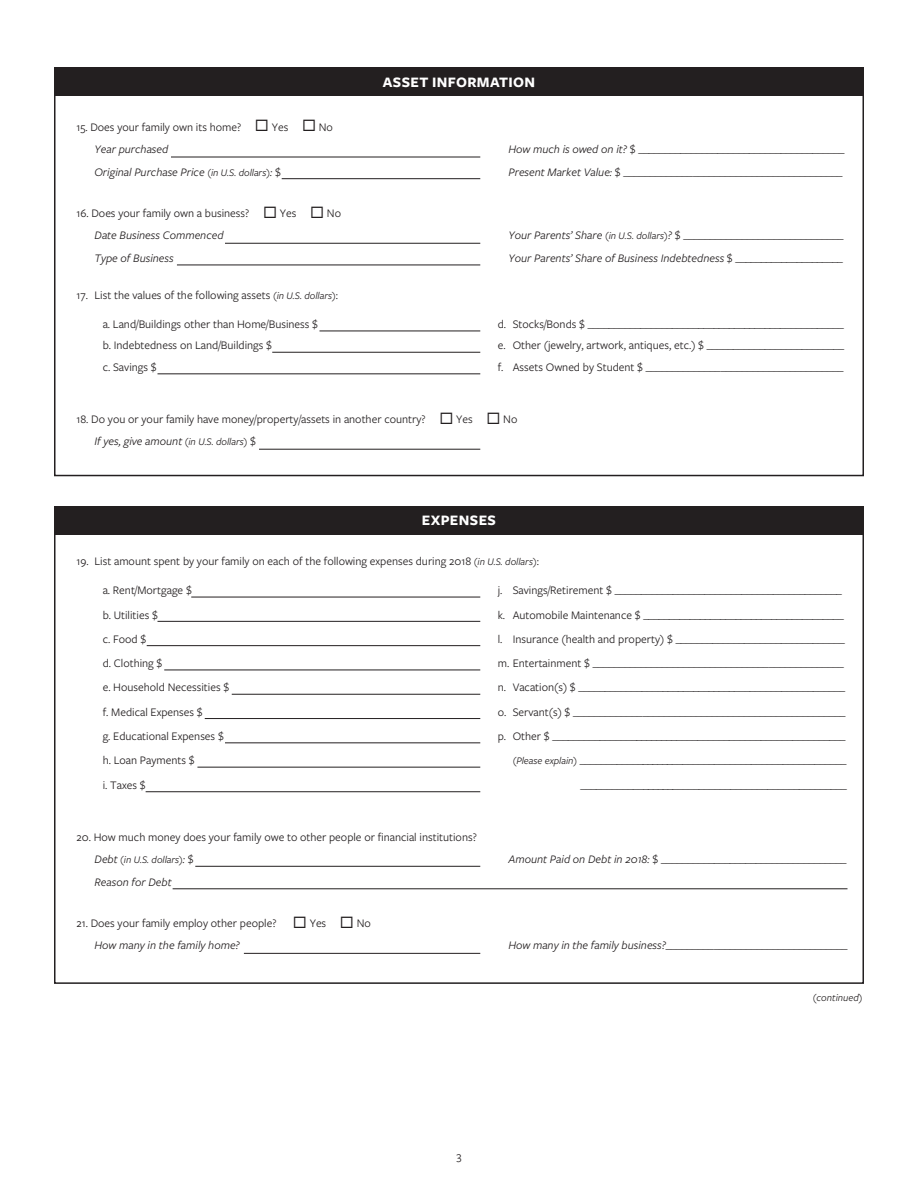
<style>
.page{position:relative;width:918px;height:1188px;background:#fff}
.page>*{position:absolute;margin:0;border:0;box-sizing:border-box;transform-origin:0 0}
.t1{font:700 15px "Freight Sans Pro";letter-spacing:.025em;color:#fff}
.t2{font:12px/22.5px "Freight Sans Pro";color:#231f20}
.t3{font:italic 12px "Freight Sans Pro";color:#231f20}
.t4{font:italic 10.5px "Freight Sans Pro";color:#231f20}
.s1{font-style:italic}
.s2{font-size:10.5px}
.s3{font-style:normal}
.s4{font-style:italic;font-size:10.5px}
.s5{font-size:12px}
.s6{font-style:normal;font-size:12px}
</style>
<div class="page">
<div style="left:54px;top:68px;width:810px;height:28px;background:#231f20"></div>
<hr style="left:171px;top:157px;width:309px;height:1px;background:#231f20">
<hr style="left:282px;top:178px;width:198px;height:1px;background:#231f20">
<hr style="left:225px;top:243px;width:255px;height:1px;background:#231f20">
<hr style="left:177px;top:265px;width:303px;height:1px;background:#231f20">
<hr style="left:320px;top:331px;width:160px;height:1px;background:#231f20">
<hr style="left:272px;top:352px;width:208px;height:1px;background:#231f20">
<hr style="left:158px;top:373px;width:322px;height:1px;background:#231f20">
<hr style="left:259px;top:449px;width:221px;height:1px;background:#231f20">
<div style="left:54px;top:94px;width:810px;height:382px;border:2px solid #231f20"></div>
<div style="left:54px;top:506px;width:810px;height:28px;background:#231f20"></div>
<hr style="left:191px;top:597px;width:289px;height:1px;background:#231f20">
<hr style="left:158px;top:621px;width:322px;height:1px;background:#231f20">
<hr style="left:147px;top:645px;width:333px;height:1px;background:#231f20">
<hr style="left:164px;top:670px;width:316px;height:1px;background:#231f20">
<hr style="left:232px;top:694px;width:248px;height:1px;background:#231f20">
<hr style="left:205px;top:718px;width:275px;height:1px;background:#231f20">
<hr style="left:225px;top:742px;width:255px;height:1px;background:#231f20">
<hr style="left:197px;top:767px;width:283px;height:1px;background:#231f20">
<hr style="left:146px;top:791px;width:334px;height:1px;background:#231f20">
<hr style="left:195px;top:866px;width:285px;height:1px;background:#231f20">
<hr style="left:173px;top:888px;width:675px;height:1px;background:#231f20">
<hr style="left:244px;top:953px;width:236px;height:1px;background:#231f20">
<div style="left:54px;top:533px;width:810px;height:451px;border:2px solid #231f20"></div>
<p class="t2" style="left:94px;top:115px;width:240px;text-indent:-18px">15. Does your family own its home? ◻ Yes ◻ No<br><span class="s1">Year purchased</span></p>
<p class="t1" style="left:383px;top:71px;width:154px">ASSET INFORMATION</p>
<p class="t2" style="left:508px;top:137px;width:337px"><span class="s1">How much is owed on it?</span> $ _______________________________________</p>
<p class="t3" style="left:94px;top:164px;width:188px">Original Purchase Price <span class="s2">(in U.S. dollars)</span>: <span class="s3">$</span></p>
<p class="t2" style="left:509px;top:160px;width:336px"><span class="s1">Present Market Value:</span> $ _________________________________________</p>
<p class="t2" style="left:94px;top:201px;width:248px;text-indent:-18px">16. Does your family own a business? ◻ Yes ◻ No<br><span class="s1">Date Business Commenced</span></p>
<p class="t2" style="left:508px;top:224px;width:337px"><span class="s1">Your Parents’ Share</span> <span class="s4">(in U.S. dollars)</span><span class="s1">?</span> $ ______________________________</p>
<p class="t3" style="left:95px;top:250px;width:81px">Type of Business</p>
<p class="t3" style="left:509px;top:250px;width:336px">Your Parents’ Share of Business Indebtedness <span class="s3">$ _____________________</span></p>
<p class="t2" style="left:77px;top:284px;width:263px">17. List the values of the following assets <span class="s4">(in U.S. dollars)</span>:</p>
<p class="t2" style="left:103px;top:313px;width:217px">a. Land/Buildings other than Home/Business $</p>
<p class="t2" style="left:498px;top:313px;width:348px">d. Stocks/Bonds $ _________________________________________________</p>
<p class="t2" style="left:103px;top:334px;width:171px">b. Indebtedness on Land/Buildings $</p>
<p class="t2" style="left:498px;top:334px;width:348px">e. Other (jewelry, artwork, antiques, etc.) $ __________________________</p>
<p class="t2" style="left:103px;top:355px;width:56px">c. Savings $</p>
<p class="t2" style="left:498px;top:355px;width:347px">f. Assets Owned by Student $ _____________________________________</p>
<p class="t2" style="left:94px;top:407px;width:424px;text-indent:-18px">18. Do you or your family have money/property/assets in another country? ◻ Yes ◻ No<br><span class="s1">If yes, give amount</span> <span class="s4">(in U.S. dollars)</span> $</p>
<p class="t1" style="left:422px;top:510px;width:76px">EXPENSES</p>
<p class="t2" style="left:76px;top:550px;width:464px">19. List amount spent by your family on each of the following expenses during 2018 <span class="s4">(in U.S. dollars)</span>:</p>
<p class="t2" style="left:103px;top:579px;width:91px">a. Rent/Mortgage $</p>
<p class="t2" style="left:498px;top:579px;width:346px">j. Savings/Retirement $ ___________________________________________</p>
<p class="t2" style="left:103px;top:603px;width:57px">b. Utilities $</p>
<p class="t2" style="left:498px;top:603px;width:348px">k. Automobile Maintenance $ _______________________________________</p>
<p class="t2" style="left:103px;top:627px;width:45px">c. Food $</p>
<p class="t2" style="left:498px;top:627px;width:348px">l. Insurance (health and property) $ ________________________________</p>
<p class="t2" style="left:103px;top:652px;width:61px">d. Clothing $</p>
<p class="t2" style="left:498px;top:652px;width:348px">m. Entertainment $ _______________________________________________</p>
<p class="t2" style="left:103px;top:676px;width:128px">e. Household Necessities $</p>
<p class="t2" style="left:498px;top:676px;width:349px">n. Vacation(s) $ ___________________________________________________</p>
<p class="t2" style="left:103px;top:700px;width:102px">f. Medical Expenses $</p>
<p class="t2" style="left:498px;top:700px;width:349px">o. Servant(s) $ ___________________________________________________</p>
<p class="t2" style="left:103px;top:724px;width:123px">g. Educational Expenses $</p>
<p class="t2" style="left:498px;top:724px;width:349px">p. Other $ ________________________________________________________</p>
<p class="t2" style="left:103px;top:749px;width:94px">h. Loan Payments $</p>
<p class="t2" style="left:513px;top:749px;width:335px"><span class="s4">(Please explain)</span> ___________________________________________________</p>
<p class="t2" style="left:103px;top:773px;width:44px">i. Taxes $</p>
<p class="t2" style="left:580px;top:773px;width:268px">___________________________________________________</p>
<p class="t2" style="left:76px;top:825px;width:402px">20. How much money does your family owe to other people or financial institutions?</p>
<p class="t4" style="left:94px;top:853px;width:101px"><span class="s5">Debt</span> (in U.S. dollars)<span class="s5">:</span> <span class="s6">$</span></p>
<p class="t2" style="left:508px;top:848px;width:340px"><span class="s1">Amount Paid on Debt in 2018:</span> $ ___________________________________</p>
<p class="t3" style="left:94px;top:874px;width:79px">Reason for Debt</p>
<p class="t2" style="left:94px;top:911px;width:278px;text-indent:-18px">21. Does your family employ other people? ◻ Yes ◻ No<br><span class="s1">How many in the family home?</span></p>
<p class="t2" style="left:508px;top:934px;width:341px"><span class="s1">How many in the family business?</span>__________________________________</p>
<p class="t2" style="left:456px;top:1145px;width:7px">3</p>
<p class="t4" style="left:813px;top:991px;width:51px">(continued)</p>
</div>
